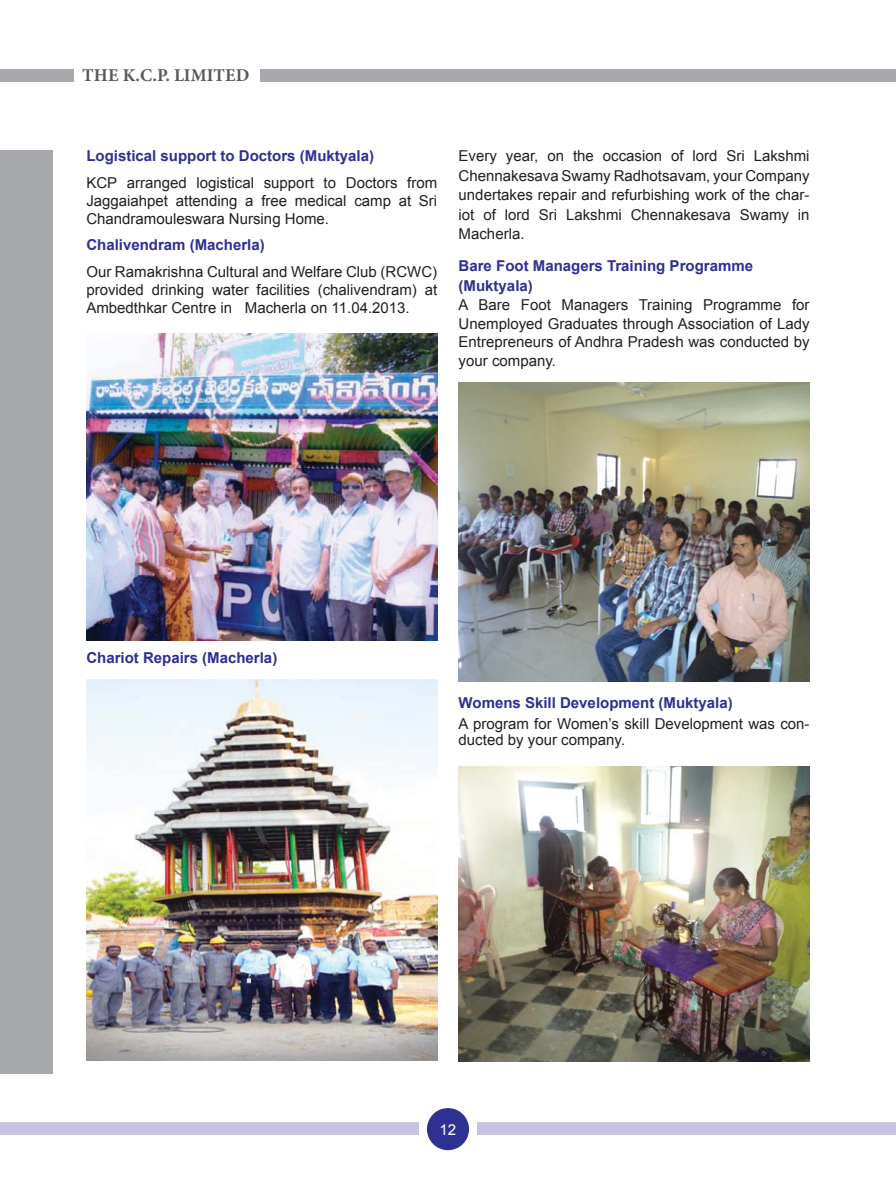
<style>
.page{position:relative;width:896px;height:1194px;background:#fff}
.page>*{position:absolute;margin:0;border:0;box-sizing:border-box;transform-origin:0 0}
.t1{font:700 18px "Minion Pro";color:#58595b}
.t2{font:15px/18px "Arial";color:#231f20;text-align:justify}
.t3{font:700 15px/19.5px "Arial";color:#2e3092}
.t4{font:15px "Arial";color:#fff}
</style>
<div class="page">
<div style="left:0;top:150px;width:52px;height:923px;background:#a7a9ac"></div>
<svg style="left:894px;top:1122px;width:1px;height:12px"></svg>
<div style="left:0;top:69px;width:74px;height:13px;background:#a7a9ac"></div>
<div style="left:260px;top:69px;width:634px;height:13px;background:#a7a9ac"></div>
<svg style="left:894px;top:69px;width:1px;height:13px"></svg>
<div style="left:427px;top:1107px;width:42px;height:42px;background:#2e3092;border-radius:50%"></div>
<div style="left:477px;top:1121px;width:417px;height:13px;background:#c7c4e2"></div>
<div style="left:0;top:1121px;width:418px;height:13px;background:#c7c4e2"></div>
<img style="left:86px;top:333px;width:351px;height:307px">
<img style="left:86px;top:679px;width:351px;height:381px">
<img style="left:458px;top:382px;width:351px;height:299px">
<img style="left:458px;top:766px;width:351px;height:295px">
<p class="t1" style="left:82px;top:65px;width:168px">THE K.C.P. LIMITED</p>
<p class="t3" style="left:86px;top:146px;width:289px">Logistical support to Doctors (Muktyala)</p>
<p class="t2" style="left:86px;top:173px;width:352px">KCP arranged logistical support to Doctors from Jaggaiahpet attending a free medical camp at Sri Chandramouleswara Nursing Home.</p>
<p class="t3" style="left:86px;top:235px;width:180px">Chalivendram (Macherla)</p>
<p class="t2" style="left:86px;top:262px;width:352px">Our Ramakrishna Cultural and Welfare Club (RCWC) provided drinking water facilities (chalivendram) at Ambedthkar Centre in Macherla on 11.04.2013.</p>
<p class="t2" style="left:458px;top:146px;width:352px;line-height:19.5px">Every year, on the occasion of lord Sri Lakshmi Chennakesava Swamy Radhotsavam, your Company undertakes repair and refurbishing work of the char&shy;iot of lord Sri Lakshmi Chennakesava Swamy in Macherla.</p>
<p class="t3" style="left:458px;top:256px;width:296px">Bare Foot Managers Training Programme (Muktyala)</p>
<p class="t2" style="left:458px;top:295px;width:352px;line-height:18.8px">A Bare Foot Managers Training Programme for Unemployed Graduates through Association of Lady Entrepreneurs of Andhra Pradesh was conducted by your company.</p>
<p class="t3" style="left:86px;top:648px;width:192px">Chariot Repairs (Macherla)</p>
<p class="t3" style="left:458px;top:693px;width:275px">Womens Skill Development (Muktyala)</p>
<p class="t2" style="left:458px;top:715px;width:352px;line-height:16.5px">A program for Women’s skill Development was con&shy;ducted by your company.</p>
<p class="t4" style="left:439px;top:1120px;width:18px">12</p>
</div>
